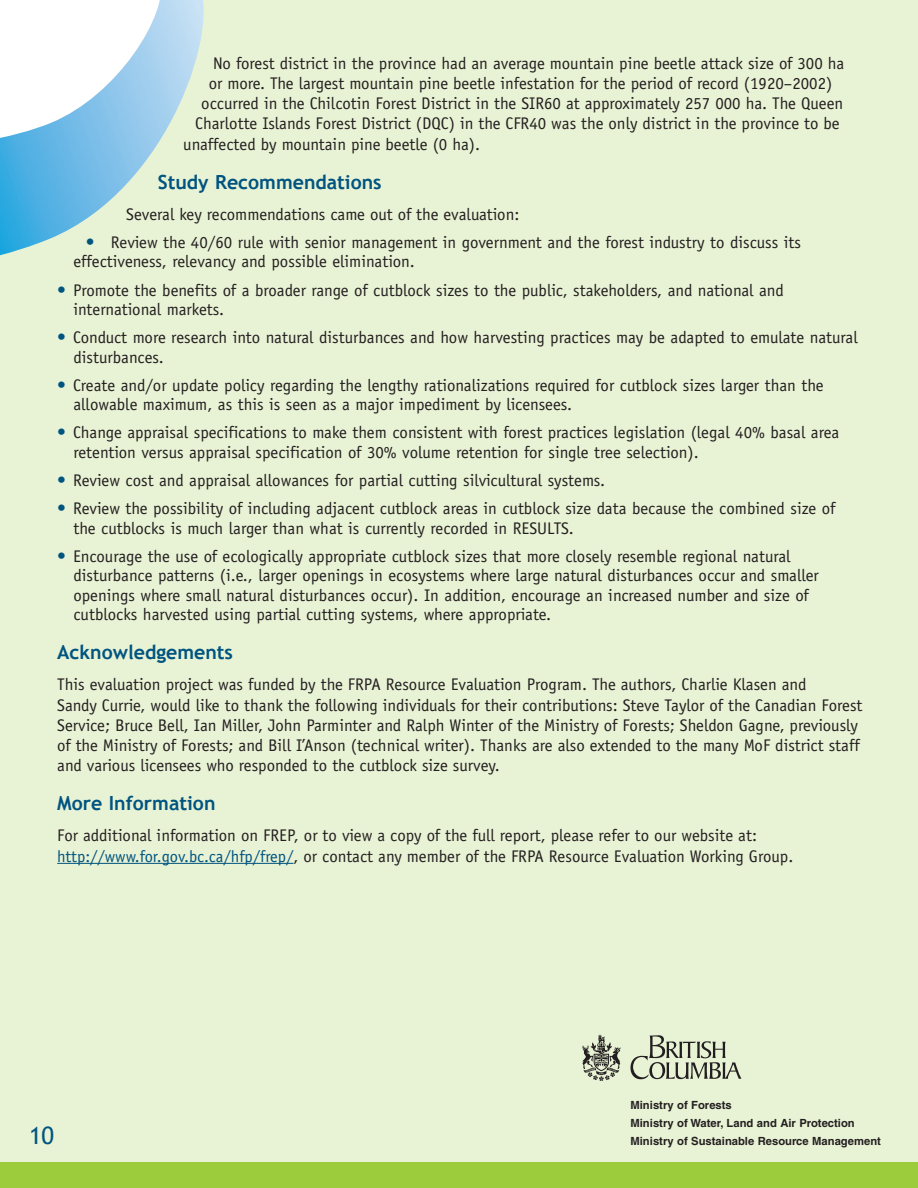
<style>
.page{position:relative;width:918px;height:1188px;background:#fff}
.page>*{position:absolute;margin:0;border:0;box-sizing:border-box;transform-origin:0 0}
.t1{font:24px "Trebuchet MS";color:#005480}
.Heading_2{font:700 19.5px "Trebuchet MS";color:#005480}
.bullets{font:16.8px/19.5px "Officina Sans";color:#231f20}
.Body_text{font:16.8px/20.2px "Officina Sans";color:#231f20}
.t2{font:700 11.25px "Helvetica";color:#231f20}
.s1{font-weight:700;font-size:17.7px;color:#005480}
.s2{font-size:16.5px;color:#005480}
</style>
<div class="page">
<div style="left:0;top:0;width:918px;height:1169px;background:#e8f2d4"></div>
<div style="left:0;top:1162px;width:918px;height:26px;background:#9ccb3b"></div>
<svg style="left:0;top:0;width:204px;height:256px"></svg>
<svg style="left:630px;top:1035px;width:111px;height:44px"></svg>
<svg style="left:582px;top:1035px;width:39px;height:46px"></svg>
<hr style="left:57px;top:863px;width:237px;height:1px;background:#005480">
<p class="Body_text" style="left:213px;top:53px;width:633px">No forest district in the province had an average mountain pine beetle attack size of 300 ha</p>
<p class="Body_text" style="left:209px;top:73px;width:625px">or more. The largest mountain pine beetle infestation for the period of record (1920–2002)</p>
<p class="Body_text" style="left:201px;top:93px;width:644px">occurred in the Chilcotin Forest District in the SIR60 at approximately 257 000 ha. The Queen</p>
<p class="Body_text" style="left:195px;top:114px;width:646px">Charlotte Islands Forest District (DQC) in the CFR40 was the only district in the province to be</p>
<p class="Body_text" style="left:183px;top:134px;width:298px">unaffected by mountain pine beetle (0 ha).</p>
<p class="Heading_2" style="left:158px;top:170px;width:225px">Study Recommendations</p>
<p class="Body_text" style="left:126px;top:204px;width:395px">Several key recommendations came out of the evaluation:</p>
<p class="bullets" style="left:73px;top:232px;width:729px;text-indent:12px"><span class="s1">•</span> Review the 40/60 rule with senior management in government and the forest industry to discuss its effectiveness, relevancy and possible elimination.</p>
<p class="bullets" style="left:73px;top:280px;width:712px;text-indent:-16px"><span class="s1">•</span> Promote the benefits of a broader range of cutblock sizes to the public, stakeholders, and national and international markets.</p>
<p class="bullets" style="left:73px;top:328px;width:786px;text-indent:-16px"><span class="s1">•</span> Conduct more research into natural disturbances and how harvesting practices may be adapted to emulate natural disturbances.</p>
<p class="bullets" style="left:73px;top:375px;width:752px;text-indent:-16px"><span class="s1">•</span> Create and/or update policy regarding the lengthy rationalizations required for cutblock sizes larger than the allowable maximum, as this is seen as a major impediment by licensees.</p>
<p class="bullets" style="left:73px;top:423px;width:767px;text-indent:-16px"><span class="s1">•</span> Change appraisal specifications to make them consistent with forest practices legislation (legal 40% basal area retention versus appraisal specification of 30% volume retention for single tree selection).</p>
<p class="bullets" style="left:57px;top:471px;width:549px"><span class="s1">•</span> Review cost and appraisal allowances for partial cutting silvicultural systems.</p>
<p class="bullets" style="left:73px;top:499px;width:763px;text-indent:-16px"><span class="s1">•</span> Review the possibility of including adjacent cutblock areas in cutblock size data because the combined size of the cutblocks is much larger than what is currently recorded in RESULTS.</p>
<p class="bullets" style="left:73px;top:546px;width:747px;text-indent:-16px"><span class="s1">•</span> Encourage the use of ecologically appropriate cutblock sizes that more closely resemble regional natural disturbance patterns (i.e., larger openings in ecosystems where large natural disturbances occur and smaller openings where small natural disturbances occur). In addition, encourage an increased number and size of cutblocks harvested using partial cutting systems, where appropriate.</p>
<p class="Heading_2" style="left:57px;top:640px;width:177px">Acknowledgements</p>
<p class="Body_text" style="left:57px;top:675px;width:807px">This evaluation project was funded by the FRPA Resource Evaluation Program. The authors, Charlie Klasen and<br>Sandy Currie, would like to thank the following individuals for their contributions: Steve Taylor of the Canadian Forest Service; Bruce Bell, Ian Miller, John Parminter and Ralph Winter of the Ministry of Forests; Sheldon Gagne, previously of the Ministry of Forests; and Bill I’Anson (technical writer). Thanks are also extended to the many MoF district staff and various licensees who responded to the cutblock size survey.</p>
<p class="Heading_2" style="left:57px;top:791px;width:160px">More Information</p>
<p class="Body_text" style="left:57px;top:826px;width:738px">For additional information on FREP, or to view a copy of the full report, please refer to our website at: <span class="s2">http://www.for.gov.bc.ca/hfp/frep/</span>, or contact any member of the FRPA Resource Evaluation Working Group.</p>
<p class="t2" style="left:631px;top:1098px;width:103px">Ministry of Forests</p>
<p class="t2" style="left:631px;top:1116px;width:226px">Ministry of Water, Land and Air Protection</p>
<p class="t1" style="left:29px;top:1122px;width:27px">10</p>
<p class="t2" style="left:631px;top:1134px;width:252px">Ministry of Sustainable Resource Management</p>
</div>
